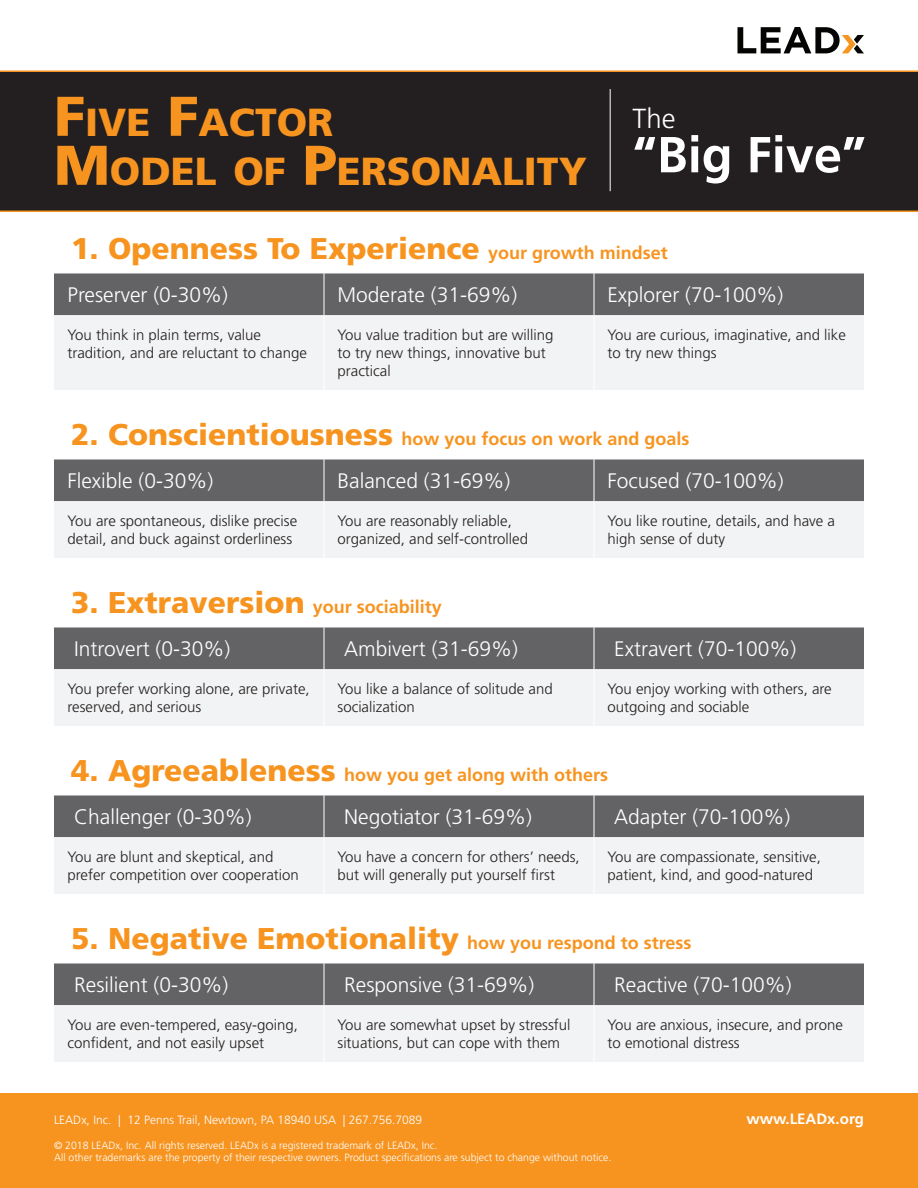
<style>
.page{position:relative;width:918px;height:1188px;background:#fff}
.page>*{position:absolute;margin:0;border:0;box-sizing:border-box;transform-origin:0 0}
.t1{font:700 50.55px "Frutiger LT Std";color:#fff}
.t2{font:900 39.15px/49.1px "Frutiger LT Std";color:#f79420}
.t3{font:900 30px "Frutiger LT Std";color:#f79420}
.t4{font:300 27.6px "Frutiger LT Std";color:#fff}
.t5{font:300 21px "Frutiger LT Std";color:#fff}
.t6{font:700 18px "Frutiger LT Std";color:#f79420}
.t7{font:300 15px/18px "Frutiger LT Std";color:#231f20}
.t8{font:700 15px "Frutiger LT Std";color:#fff}
.t9{font:300 12px "Frutiger LT Std";color:#fff}
.t10{font:300 10.5px/12px "Frutiger LT Std";color:#fff}
.s1{font-size:55.95px}
.s2{font-weight:700;font-size:18px}
.s3{font-weight:900;font-size:30px}
</style>
<div class="page">
<div style="left:54px;top:274px;width:810px;height:41px;background:#636366"></div>
<div style="left:54px;top:317px;width:810px;height:73px;background:#f2f3f4"></div>
<hr style="left:324px;top:273px;width:1px;height:42px;background:#fff">
<hr style="left:594px;top:273px;width:1px;height:42px;background:#fff">
<hr style="left:324px;top:316px;width:1px;height:74px;background:#fff">
<hr style="left:594px;top:316px;width:1px;height:74px;background:#fff">
<div style="left:54px;top:460px;width:810px;height:41px;background:#636366"></div>
<div style="left:54px;top:503px;width:810px;height:55px;background:#f2f3f4"></div>
<hr style="left:324px;top:459px;width:1px;height:42px;background:#fff">
<hr style="left:594px;top:459px;width:1px;height:42px;background:#fff">
<hr style="left:324px;top:502px;width:1px;height:56px;background:#fff">
<hr style="left:594px;top:502px;width:1px;height:56px;background:#fff">
<div style="left:54px;top:628px;width:810px;height:41px;background:#636366"></div>
<div style="left:54px;top:671px;width:810px;height:55px;background:#f2f3f4"></div>
<hr style="left:324px;top:627px;width:1px;height:42px;background:#fff">
<hr style="left:594px;top:627px;width:1px;height:42px;background:#fff">
<hr style="left:324px;top:670px;width:1px;height:56px;background:#fff">
<hr style="left:594px;top:670px;width:1px;height:56px;background:#fff">
<div style="left:54px;top:796px;width:810px;height:41px;background:#636366"></div>
<div style="left:54px;top:839px;width:810px;height:55px;background:#f2f3f4"></div>
<hr style="left:324px;top:795px;width:1px;height:42px;background:#fff">
<hr style="left:594px;top:795px;width:1px;height:42px;background:#fff">
<hr style="left:324px;top:838px;width:1px;height:56px;background:#fff">
<hr style="left:594px;top:838px;width:1px;height:56px;background:#fff">
<div style="left:54px;top:964px;width:810px;height:41px;background:#636366"></div>
<div style="left:54px;top:1007px;width:810px;height:55px;background:#f2f3f4"></div>
<hr style="left:324px;top:963px;width:1px;height:42px;background:#fff">
<hr style="left:594px;top:963px;width:1px;height:42px;background:#fff">
<hr style="left:324px;top:1006px;width:1px;height:56px;background:#fff">
<hr style="left:594px;top:1006px;width:1px;height:56px;background:#fff">
<div style="left:0;top:71px;width:918px;height:140px;background:#231f20"></div>
<hr style="left:0;top:70px;width:918px;height:2px;background:#f79420">
<hr style="left:0;top:211px;width:918px;height:1px;background:#f79420">
<div style="left:0;top:1094px;width:918px;height:94px;background:#f79420"></div>
<svg style="left:737px;top:27px;width:127px;height:26px"></svg>
<hr style="left:610px;top:89px;width:1px;height:102px;background:#fff">
<h2 class="t2" style="left:54px;top:98px;width:534px"><span class="s1">F</span>IVE <span class="s1">F</span>ACTOR<br><span class="s1">M</span>ODEL OF <span class="s1">P</span>ERSONALITY</h2>
<h3 class="t4" style="left:633px;top:103px;width:44px">The</h3>
<h1 class="t1" style="left:633px;top:125px;width:235px">“Big Five”</h1>
<h3 class="t3" style="left:71px;top:231px;width:598px">1. Openness To Experience <span class="s2">your growth mindset</span></h3>
<h3 class="t5" style="left:68px;top:283px;width:162px">Preserver (0-30%)</h3>
<h3 class="t5" style="left:337px;top:283px;width:181px">Moderate (31-69%)</h3>
<h3 class="t5" style="left:607px;top:283px;width:177px">Explorer (70-100%)</h3>
<p class="t7" style="left:68px;top:327px;width:241px">You think in plain terms, value tradition, and are reluctant to change</p>
<p class="t7" style="left:338px;top:327px;width:217px">You value tradition but are willing to try new things, innovative but practical</p>
<p class="t7" style="left:608px;top:327px;width:240px">You are curious, imaginative, and like to try new things</p>
<p class="t6" style="left:71px;top:429px;width:620px"><span class="s3">2. Conscientiousness</span> how you focus on work and goals</p>
<h3 class="t5" style="left:68px;top:469px;width:147px">Flexible (0-30%)</h3>
<h3 class="t5" style="left:337px;top:469px;width:174px">Balanced (31-69%)</h3>
<h3 class="t5" style="left:607px;top:469px;width:178px">Focused (70-100%)</h3>
<p class="t7" style="left:68px;top:513px;width:231px">You are spontaneous, dislike precise detail, and buck against orderliness</p>
<p class="t7" style="left:338px;top:513px;width:192px">You are reasonably reliable, organized, and self-controlled</p>
<p class="t7" style="left:608px;top:513px;width:229px">You like routine, details, and have a high sense of duty</p>
<p class="t6" style="left:71px;top:597px;width:372px"><span class="s3">3. Extraversion</span> your sociability</p>
<h3 class="t5" style="left:74px;top:637px;width:157px">Introvert (0-30%)</h3>
<h3 class="t5" style="left:344px;top:637px;width:175px">Ambivert (31-69%)</h3>
<h3 class="t5" style="left:614px;top:637px;width:184px">Extravert (70-100%)</h3>
<p class="t7" style="left:68px;top:681px;width:244px">You prefer working alone, are private, reserved, and serious</p>
<p class="t7" style="left:338px;top:681px;width:217px">You like a balance of solitude and socialization</p>
<p class="t7" style="left:608px;top:681px;width:226px">You enjoy working with others, are outgoing and sociable</p>
<p class="t6" style="left:71px;top:765px;width:538px"><span class="s3">4. Agreeableness</span> how you get along with others</p>
<h3 class="t5" style="left:74px;top:805px;width:179px">Challenger (0-30%)</h3>
<h3 class="t5" style="left:344px;top:805px;width:189px">Negotiator (31-69%)</h3>
<h3 class="t5" style="left:614px;top:805px;width:178px">Adapter (70-100%)</h3>
<p class="t7" style="left:68px;top:849px;width:233px">You are blunt and skeptical, and prefer competition over cooperation</p>
<p class="t7" style="left:338px;top:849px;width:244px">You have a concern for others’ needs, but will generally put yourself first</p>
<p class="t7" style="left:608px;top:849px;width:215px">You are compassionate, sensitive, patient, kind, and good-natured</p>
<h3 class="t3" style="left:71px;top:921px;width:622px">5. Negative Emotionality <span class="s2">how you respond to stress</span></h3>
<h3 class="t5" style="left:74px;top:973px;width:156px">Resilient (0-30%)</h3>
<h3 class="t5" style="left:344px;top:973px;width:192px">Responsive (31-69%)</h3>
<h3 class="t5" style="left:614px;top:973px;width:179px">Reactive (70-100%)</h3>
<p class="t7" style="left:68px;top:1017px;width:232px">You are even-tempered, easy-going, confident, and not easily upset</p>
<p class="t7" style="left:338px;top:1017px;width:235px">You are somewhat upset by stressful situations, but can cope with them</p>
<p class="t7" style="left:608px;top:1017px;width:237px">You are anxious, insecure, and prone to emotional distress</p>
<p class="t9" style="left:54px;top:1113px;width:370px">LEADx, Inc. | 12 Penns Trail, Newtown, PA 18940 USA | 267.756.7089</p>
<p class="t8" style="left:746px;top:1109px;width:119px">www.LEADx.org</p>
<p class="t10" style="left:54px;top:1140px;width:559px">© 2018 LEADx, Inc. All rights reserved. LEADx is a registered trademark of LEADx, Inc.<br>All other trademarks are the property of their respective owners. Product specifications are subject to change without notice.</p>
</div>
